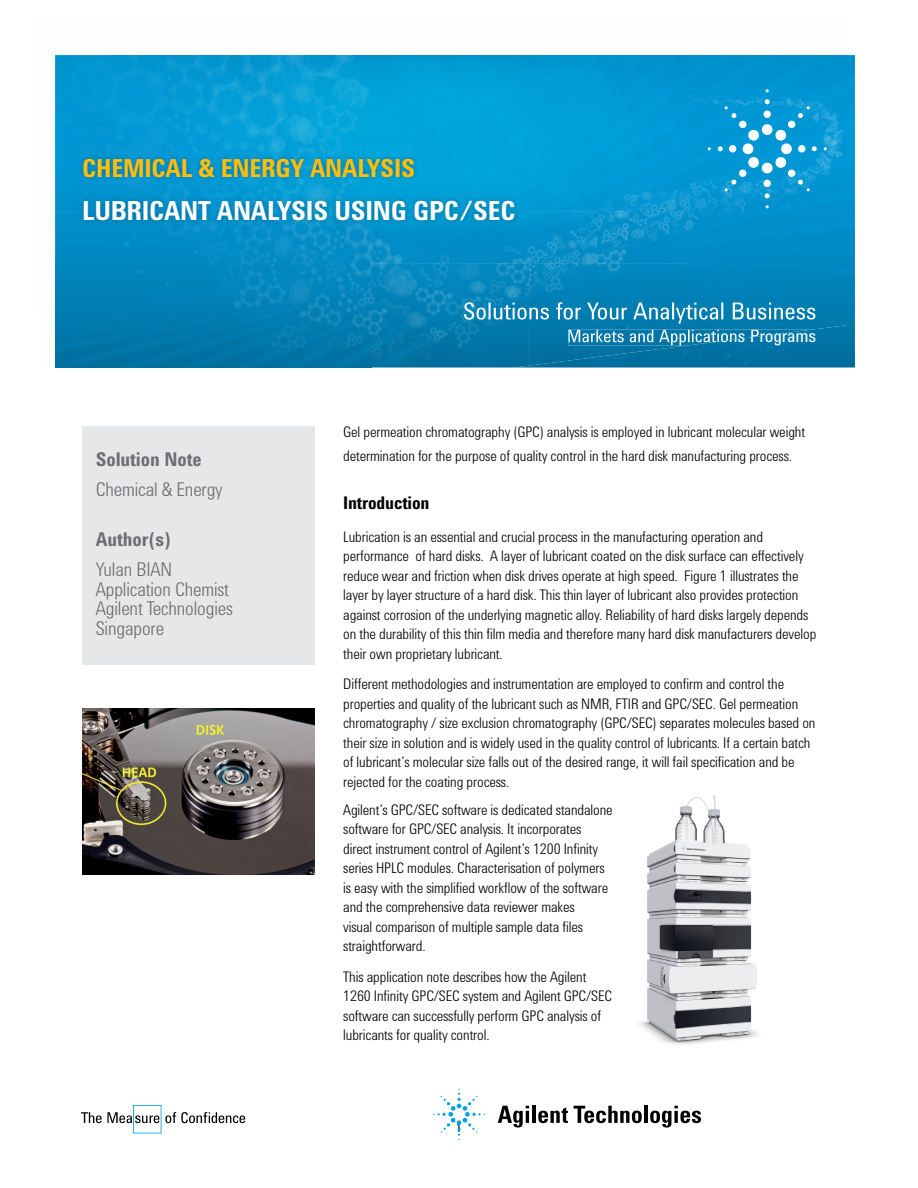
<style>
.page{position:relative;width:918px;height:1188px;background:#fff}
.page>*{position:absolute;margin:0;border:0;box-sizing:border-box;transform-origin:0 0}
.t1{font:700 27px "Agilent Condensed CFF";letter-spacing:-.01em;color:#fff}
.t2{font:700 25.5px "Agilent Condensed CFF";letter-spacing:-.01em;color:#febe10}
.t3{font:300 19.5px/19.5px "Agilent Condensed CFF";letter-spacing:-.005em;color:#6d6e71}
.t4{font:700 19.5px "Agilent Condensed CFF";letter-spacing:-.005em;color:#6d6e71}
.t5{font:700 18px "Agilent Condensed CFF";letter-spacing:-.01em;color:#000}
.t6{font:300 15px/19.5px "Agilent Condensed CFF";letter-spacing:-.005em;color:#000}
.t7{font:12px "Agilent Condensed CFF";color:#000}
</style>
<div class="page">
<img style="left:530px;top:55px;width:325px;height:313px">
<img style="left:638px;top:795px;width:121px;height:250px">
<img style="left:688px;top:55px;width:158px;height:275px">
<img style="left:55px;top:264px;width:475px;height:104px">
<img style="left:529px;top:264px;width:159px;height:102px">
<img style="left:55px;top:211px;width:633px;height:53px">
<div style="left:55px;top:55px;width:53px;height:156px;background:#0096d3"></div>
<img style="left:477px;top:55px;width:211px;height:156px">
<img style="left:108px;top:55px;width:369px;height:98px">
<img style="left:464px;top:302px;width:352px;height:22px">
<img style="left:568px;top:330px;width:245px;height:16px">
<img style="left:79px;top:153px;width:440px;height:73px">
<div style="left:82px;top:426px;width:233px;height:239px;background:#e6e7e8"></div>
<img style="left:82px;top:709px;width:233px;height:166px">
<div style="left:781px;top:143px;width:11px;height:11px;background:#fff;border-radius:50%"></div>
<div style="left:762px;top:163px;width:11px;height:10px;background:#fff;border-radius:50%"></div>
<div style="left:743px;top:143px;width:10px;height:11px;background:#fff;border-radius:50%"></div>
<svg style="left:765px;top:157px;width:45px;height:41px;background:#2ca7d9"></svg>
<svg style="left:724px;top:157px;width:35px;height:35px"></svg>
<svg style="left:718px;top:99px;width:99px;height:52px;background:#25a5da"></svg>
<svg style="left:498px;top:1106px;width:31px;height:22px"></svg>
<hr style="left:532px;top:1106px;width:4px;height:17px;background:#000">
<svg style="left:538px;top:1107px;width:30px;height:16px"></svg>
<svg style="left:574px;top:1106px;width:68px;height:17px"></svg>
<hr style="left:644px;top:1106px;width:4px;height:17px;background:#000">
<svg style="left:650px;top:1106px;width:51px;height:22px"></svg>
<svg style="left:433px;top:1089px;width:52px;height:51px"></svg>
<svg style="left:81px;top:1105px;width:164px;height:28px"></svg>
<h2 class="t2" style="left:82px;top:149px;width:335px">CHEMICAL &amp; ENERGY ANALYSIS</h2>
<h1 class="t1" style="left:82px;top:191px;width:435px">LUBRICANT ANALYSIS USING GPC/SEC</h1>
<h3 class="t4" style="left:96px;top:445px;width:108px">Solution Note</h3>
<h3 class="t3" style="left:96px;top:478px;width:128px">Chemical &amp; Energy</h3>
<h3 class="t4" style="left:96px;top:525px;width:77px">Author(s)</h3>
<h3 class="t3" style="left:96px;top:558px;width:139px">Yulan BIAN<br>Application Chemist<br>Agilent Technologies<br>Singapore</h3>
<p class="t6" style="left:343px;top:418px;width:463px;line-height:24px">Gel permeation chromatography (GPC) analysis is employed in lubricant molecular weight determination for the purpose of quality control in the hard disk manufacturing process.</p>
<p class="t5" style="left:343px;top:489px;width:88px">Introduction</p>
<p class="t6" style="left:343px;top:526px;width:475px">Lubrication is an essential and crucial process in the manufacturing operation and performance of hard disks. A layer of lubricant coated on the disk surface can effectively reduce wear and friction when disk drives operate at high speed. Figure 1 illustrates the layer by layer structure of a hard disk. This thin layer of lubricant also provides protection against corrosion of the underlying magnetic alloy. Reliability of hard disks largely depends on the durability of this thin film media and therefore many hard disk manufacturers develop their own proprietary lubricant.</p>
<p class="t6" style="left:343px;top:673px;width:474px">Different methodologies and instrumentation are employed to confirm and control the properties and quality of the lubricant such as NMR, FTIR and GPC/SEC. Gel permeation chromatography / size exclusion chromatography (GPC/SEC) separates molecules based on their size in solution and is widely used in the quality control of lubricants. If a certain batch of lubricant’s molecular size falls out of the desired range, it will fail specification and be rejected for the coating process.</p>
<p class="t6" style="left:343px;top:799px;width:271px">Agilent’s GPC/SEC software is dedicated standalone software for GPC/SEC analysis. It incorporates direct instrument control of Agilent’s 1200 Infinity series HPLC modules. Characterisation of polymers is easy with the simplified workflow of the software and the comprehensive data reviewer makes<br>visual comparison of multiple sample data files straightforward.</p>
<p class="t6" style="left:343px;top:966px;width:270px">This application note describes how the Agilent 1260 Infinity GPC/SEC system and Agilent GPC/SEC software can successfully perform GPC analysis of lubricants for quality control.</p>
<p class="t7" style="left:456px;top:1119px;width:7px">1</p>
</div>
